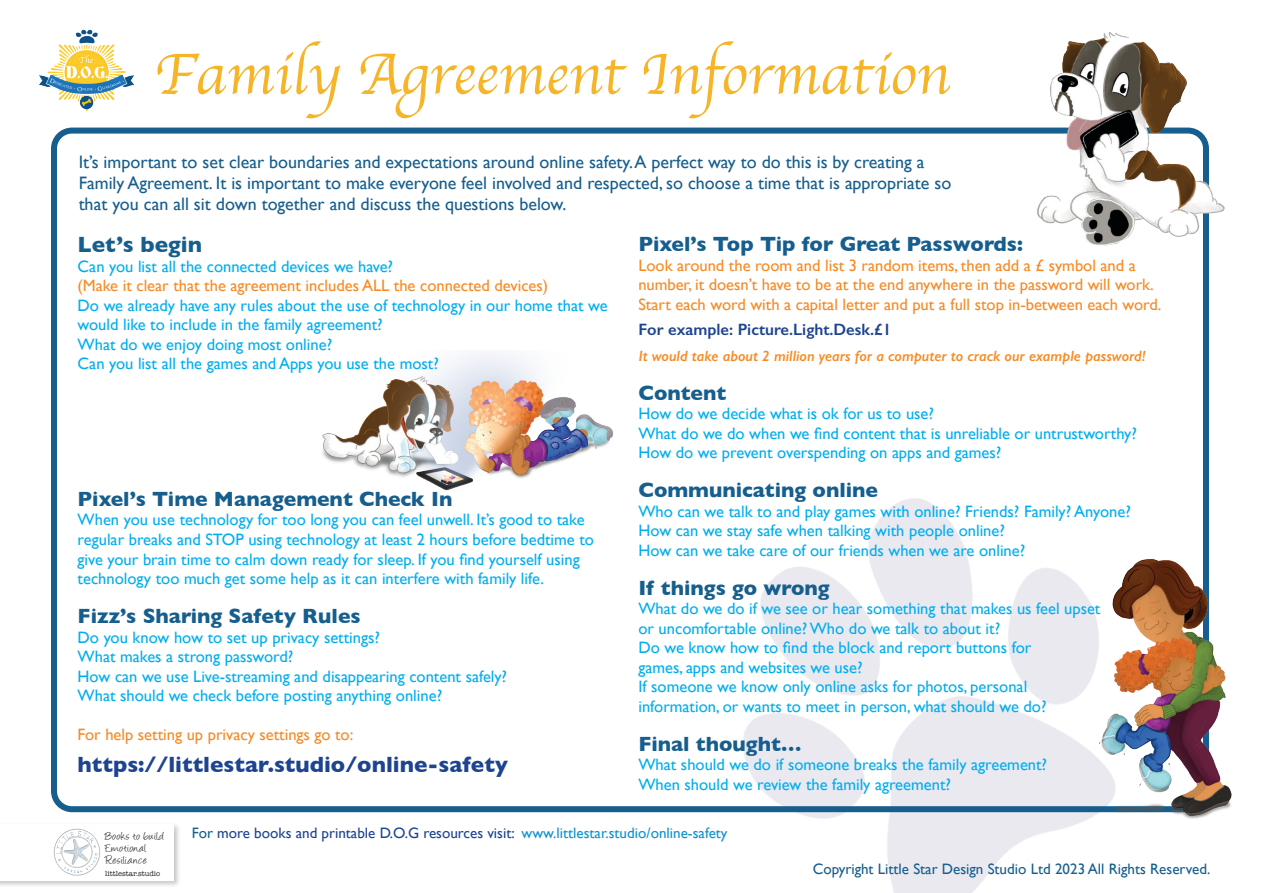
<style>
.page{position:relative;width:1263px;height:893px;background:#fff}
.page>*{position:absolute;margin:0;border:0;box-sizing:border-box;transform-origin:0 0}
.t1{font:60.45px "Apple Chancery";color:#f6b529}
.t2{font:700 22.5px "Gill Sans";color:#1e4491}
.t3{font:700 22.5px "Gill Sans";color:#165e8d}
.t4{font:700 21px "Gill Sans";color:#165e8d}
.t5{font:18px/21px "Gill Sans";color:#165e8d}
.t6{font:16.5px/19.5px "Gill Sans";color:#00aeef}
.t7{font:16.5px/19.5px "Gill Sans";color:#f68a24}
.t8{font:600 16.5px "Gill Sans";color:#1e4491}
.t9{font:15.15px "Gill Sans";color:#1e4491}
.t10{font:15.15px "Gill Sans";color:#165e8d}
.t11{font:italic 600 15px "Gill Sans";color:#f68a24}
.t12{font:12.75px/12px "Angelina";letter-spacing:.035em;color:#231f20}
.t13{font:7.5px "American Typewriter";color:#231f20}
.s1{color:#165e8d}
.s2{color:#0e92d1}
</style>
<div class="page">
<img style="left:39px;top:29px;width:95px;height:82px">
<div style="left:51px;top:128px;width:1158px;height:684px;border:6px solid #165e8d;border-radius:18px"></div>
<div style="left:0;top:822px;width:181px;height:66px;background:#231f20;opacity:.25"></div>
<div style="left:0;top:824px;width:173px;height:56px;background:#fff"></div>
<img style="left:53px;top:828px;width:48px;height:48px">
<img style="left:995px;top:32px;width:230px;height:219px">
<img style="left:322px;top:352px;width:292px;height:139px">
<img style="left:1051px;top:547px;width:181px;height:273px">
<h1 class="t1" style="left:154px;top:26px;width:797px">Family Agreement Information</h1>
<p class="t5" style="left:79px;top:151px;width:874px">It’s important to set clear boundaries and expectations around online safety. A perfect way to do this is by creating a<br>Family Agreement. It is important to make everyone feel involved and respected, so choose a time that is appropriate so that you can all sit down together and discuss the questions below.</p>
<h2 class="t3" style="left:78px;top:232px;width:126px">Let’s begin</h2>
<p class="t6" style="left:78px;top:257px;width:317px">Can you list all the connected devices we have?</p>
<p class="t7" style="left:78px;top:276px;width:472px">(Make it clear that the agreement includes ALL the connected devices)</p>
<p class="t6" style="left:78px;top:296px;width:532px">Do we already have any rules about the use of technology in our home that we would like to include in the family agreement?<br>What do we enjoy doing most online?<br>Can you list all the games and Apps you use the most?</p>
<p class="t4" style="left:78px;top:487px;width:376px">Pixel’s Time Management Check In</p>
<p class="t6" style="left:78px;top:510px;width:518px">When you use technology for too long you can feel unwell. It’s good to take regular breaks and STOP using technology at least 2 hours before bedtime to give your brain time to calm down ready for sleep. If you find yourself using technology too much get some help as it can interfere with family life.</p>
<p class="t4" style="left:78px;top:604px;width:285px">Fizz’s Sharing Safety Rules</p>
<p class="t6" style="left:78px;top:627px;width:431px">Do you know how to set up privacy settings?<br>What makes a strong password?<br>How can we use Live-streaming and disappearing content safely?<br>What should we check before posting anything online?</p>
<p class="t7" style="left:78px;top:725px;width:277px">For help setting up privacy settings go to:</p>
<h2 class="t2" style="left:78px;top:752px;width:432px">https://littlestar.studio/online-safety</h2>
<p class="t4" style="left:638px;top:232px;width:386px">Pixel’s Top Tip for Great Passwords:</p>
<p class="t7" style="left:638px;top:255px;width:525px">Look around the room and list 3 random items, then add a £ symbol and a number, it doesn’t have to be at the end anywhere in the password will work.<br>Start each word with a capital letter and put a full stop in-between each word.</p>
<p class="t8" style="left:638px;top:320px;width:255px">For example: Picture.Light.Desk.£1</p>
<p class="t11" style="left:638px;top:347px;width:509px">It would take about 2 million years for a computer to crack our example password!</p>
<p class="t4" style="left:638px;top:381px;width:89px">Content</p>
<p class="t6" style="left:638px;top:404px;width:500px">How do we decide what is ok for us to use?<br>What do we do when we find content that is unreliable or untrustworthy?<br>How do we prevent overspending on apps and games?</p>
<p class="t4" style="left:638px;top:478px;width:241px">Communicating online</p>
<p class="t6" style="left:638px;top:501px;width:494px">Who can we talk to and play games with online? Friends? Family? Anyone?<br>How can we stay safe when talking with people online?<br>How can we take care of our friends when we are online?</p>
<p class="t4" style="left:638px;top:576px;width:193px">If things go wrong</p>
<p class="t6" style="left:638px;top:599px;width:464px">What do we do if we see or hear something that makes us feel upset or uncomfortable online? Who do we talk to about it?<br>Do we know how to find the block and report buttons for<br>games, apps and websites we use?<br>If someone we know only online asks for photos, personal information, or wants to meet in person, what should we do?</p>
<p class="t4" style="left:638px;top:732px;width:165px">Final thought…</p>
<p class="t6" style="left:638px;top:755px;width:410px">What should we do if someone breaks the family agreement?<br>When should we review the family agreement?</p>
<p class="t12" style="left:105px;top:831px;width:60px">Books to build<br>Emotional<br>Resiliance</p>
<p class="t13" style="left:105px;top:869px;width:57px">littlestar.studio</p>
<p class="t9" style="left:192px;top:824px;width:537px"><span class="s1">For</span> more books and printable D.O.G resources visit: <span class="s2">www.littlestar.studio/online-safety</span></p>
<p class="t10" style="left:813px;top:860px;width:399px">Copyright Little Star Design Studio Ltd 2023 All Rights Reserved.</p>
</div>
